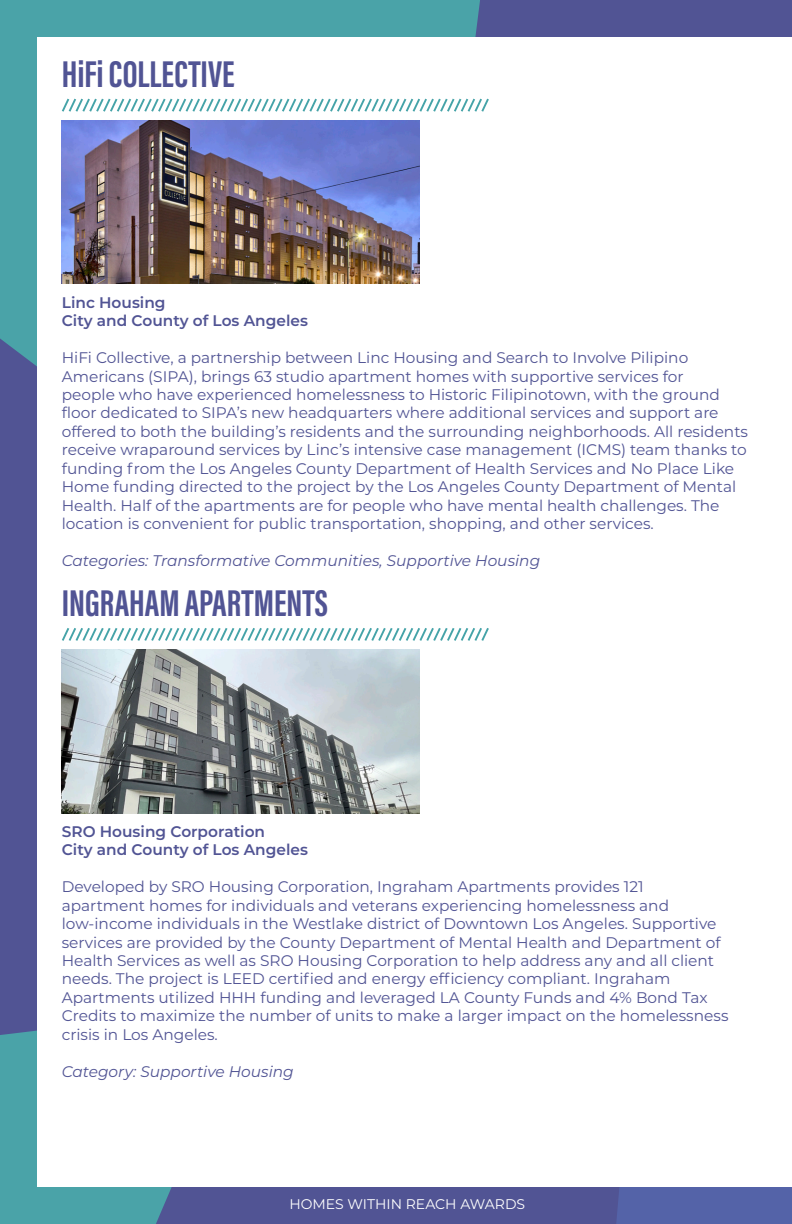
<style>
.page{position:relative;width:792px;height:1224px;background:#515494}
.page>*{position:absolute;margin:0;border:0;box-sizing:border-box;transform-origin:0 0}
.t1{font:38.4px "Acumin Variable Concept";color:#515494}
.t2{font:15.4px/18.4px "Montserrat";color:#515494}
.t3{font:600 15.4px "Montserrat";color:#515494}
.t4{font:italic 15.4px "Montserrat";color:#515494}
.t5{font:14px "Montserrat";color:#fff}
</style>
<div class="page">
<div style="left:616px;top:1187px;width:176px;height:37px;background:#5463a8"></div>
<div style="left:0;top:0;width:480px;height:367px;background:#4aa3a8"></div>
<div style="left:0;top:1030px;width:172px;height:194px;background:#4aa3a8"></div>
<div style="left:37px;top:37px;width:755px;height:1150px;background:#fff"></div>
<img style="left:62px;top:121px;width:358px;height:163px">
<img style="left:62px;top:650px;width:358px;height:163px">
<svg style="left:62px;top:98px;width:427px;height:14px"></svg>
<svg style="left:62px;top:628px;width:427px;height:13px"></svg>
<p class="t1" style="left:62px;top:47px;width:174px">HiFi COLLECTIVE</p>
<p class="t3" style="left:62px;top:291px;width:105px">Linc Housing</p>
<p class="t3" style="left:62px;top:310px;width:248px">City and County of Los Angeles</p>
<p class="t2" style="left:62px;top:348px;width:688px">HiFi Collective, a partnership between Linc Housing and Search to Involve Pilipino Americans (SIPA), brings 63 studio apartment homes with supportive services for<br>people who have experienced homelessness to Historic Filipinotown, with the ground floor dedicated to SIPA’s new headquarters where additional services and support are offered to both the building’s residents and the surrounding neighborhoods. All residents receive wraparound services by Linc’s intensive case management (ICMS) team thanks to funding from the Los Angeles County Department of Health Services and No Place Like Home funding directed to the project by the Los Angeles County Department of Mental Health. Half of the apartments are for people who have mental health challenges. The location is convenient for public transportation, shopping, and other services.</p>
<p class="t4" style="left:62px;top:550px;width:480px">Categories: Transformative Communities, Supportive Housing</p>
<p class="t1" style="left:62px;top:576px;width:268px">INGRAHAM APARTMENTS</p>
<p class="t3" style="left:62px;top:821px;width:205px">SRO Housing Corporation</p>
<p class="t3" style="left:62px;top:839px;width:248px">City and County of Los Angeles</p>
<p class="t2" style="left:62px;top:877px;width:668px">Developed by SRO Housing Corporation, Ingraham Apartments provides 121 apartment homes for individuals and veterans experiencing homelessness and low-income individuals in the Westlake district of Downtown Los Angeles. Supportive services are provided by the County Department of Mental Health and Department of Health Services as well as SRO Housing Corporation to help address any and all client needs. The project is LEED certified and energy efficiency compliant. Ingraham Apartments utilized HHH funding and leveraged LA County Funds and 4% Bond Tax Credits to maximize the number of units to make a larger impact on the homelessness crisis in Los Angeles.</p>
<p class="t4" style="left:62px;top:1061px;width:234px">Category: Supportive Housing</p>
<p class="t5" style="left:289px;top:1194px;width:237px">HOMES WITHIN REACH AWARDS</p>
</div>
